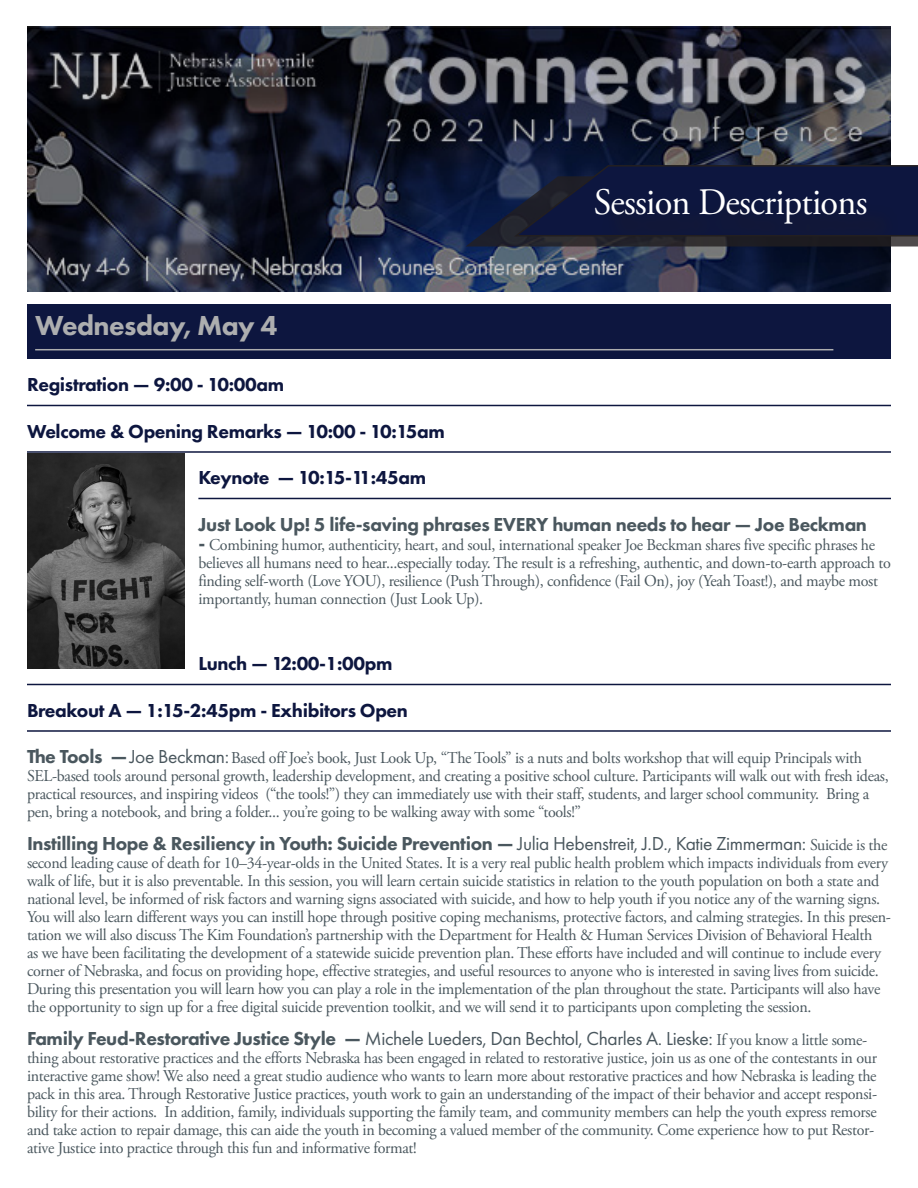
<style>
.page{position:relative;width:918px;height:1188px;background:#fff}
.page>*{position:absolute;margin:0;border:0;box-sizing:border-box;transform-origin:0 0}
.t1{font:37.35px "Adobe Garamond Pro";letter-spacing:-.02em;color:#fff}
.t2{font:800 28.5px "Futura PT";letter-spacing:-.02em;color:#adaeaf}
.t3{font:800 19.5px "Futura PT";letter-spacing:-.02em;color:#4a575e}
.t4{font:800 19.5px "Futura PT";letter-spacing:-.02em;color:#0d163f}
.t5{font:19.5px "Futura PT";letter-spacing:-.02em;color:#4a575e}
.t6{font:16.5px/18px "Adobe Garamond Pro";letter-spacing:-.02em;color:#4a575e}
.s1{font-family:"Futura PT";font-weight:800;font-size:19.5px}
.s2{font-family:"Futura PT";font-size:19.5px}
.s3{font-weight:400}
.s4{font-family:"Adobe Garamond Pro";font-weight:400;font-size:16.5px}
.s5{font-weight:800}
.s6{font-family:"Adobe Garamond Pro";font-size:16.5px}
</style>
<div class="page">
<img style="left:27px;top:27px;width:864px;height:265px">
<svg style="left:465px;top:164px;width:453px;height:83px;background:#141d3d"></svg>
<hr style="left:27px;top:405px;width:864px;height:1px;background:#0d163f">
<hr style="left:27px;top:451px;width:864px;height:2px;background:#0d163f">
<hr style="left:198px;top:498px;width:693px;height:1px;background:#0d163f">
<hr style="left:27px;top:684px;width:864px;height:1px;background:#0d163f">
<hr style="left:27px;top:730px;width:864px;height:2px;background:#0d163f">
<img style="left:27px;top:454px;width:158px;height:214px">
<div style="left:601px;top:193px;width:298px;height:64px;background:#231f20;opacity:.75"></div>
<div style="left:27px;top:304px;width:864px;height:54px;background:#0d163f"></div>
<hr style="left:35px;top:349px;width:798px;height:1px;background:#adaeaf">
<p class="t2" style="left:35px;top:308px;width:244px">Wednesday, May 4</p>
<p class="t1" style="left:594px;top:180px;width:275px">Session Descriptions</p>
<p class="t4" style="left:27px;top:373px;width:259px">Registration — 9:00 - 10:00am</p>
<p class="t4" style="left:27px;top:419px;width:420px">Welcome &amp; Opening Remarks — 10:00 - 10:15am</p>
<p class="t4" style="left:198px;top:466px;width:229px">Keynote — 10:15-11:45am</p>
<p class="t3" style="left:198px;top:512px;width:670px">Just Look Up! 5 life-saving phrases EVERY human needs to hear — Joe Beckman</p>
<p class="t6" style="left:198px;top:537px;width:694px"><span class="s1">-</span> Combining humor, authenticity, heart, and soul, international speaker Joe Beckman shares five specific phrases he believes all humans need to hear...especially today. The result is a refreshing, authentic, and down-to-earth approach to finding self-worth (Love YOU), resilience (Push Through), confidence (Fail On), joy (Yeah Toast!), and maybe most importantly, human connection (Just Look Up).</p>
<p class="t4" style="left:198px;top:652px;width:196px">Lunch — 12:00-1:00pm</p>
<p class="t4" style="left:27px;top:698px;width:382px">Breakout A — 1:15-2:45pm - Exhibitors Open</p>
<p class="t6" style="left:27px;top:750px;width:863px"><span class="s1">The Tools —</span><span class="s2">Joe Beckman:</span>Based off Joe’s book, Just Look Up, “The Tools” is a nuts and bolts workshop that will equip Principals with SEL-based tools around personal growth, leadership development, and creating a positive school culture. Participants will walk out with fresh ideas, practical resources, and inspiring videos (“the tools!”) they can immediately use with their staff, students, and larger school community. Bring a pen, bring a notebook, and bring a folder... you’re going to be walking away with some “tools!”</p>
<p class="t3" style="left:27px;top:832px;width:862px">Instilling Hope &amp; Resiliency in Youth: Suicide Prevention — <span class="s3">Julia Hebenstreit, J.D., Katie Zimmerman:</span> <span class="s4">Suicide is the</span></p>
<p class="t6" style="left:27px;top:855px;width:866px">second leading cause of death for 10–34-year-olds in the United States. It is a very real public health problem which impacts individuals from every walk of life, but it is also preventable. In this session, you will learn certain suicide statistics in relation to the youth population on both a state and national level, be informed of risk factors and warning signs associated with suicide, and how to help youth if you notice any of the warning signs.<br>You will also learn different ways you can instill hope through positive coping mechanisms, protective factors, and calming strategies. In this presen&shy;tation we will also discuss The Kim Foundation’s partnership with the Department for Health &amp; Human Services Division of Behavioral Health<br>as we have been facilitating the development of a statewide suicide prevention plan. These efforts have included and will continue to include every corner of Nebraska, and focus on providing hope, effective strategies, and useful resources to anyone who is interested in saving lives from suicide.<br>During this presentation you will learn how you can play a role in the implementation of the plan throughout the state. Participants will also have the opportunity to sign up for a free digital suicide prevention toolkit, and we will send it to participants upon completing the session.</p>
<p class="t5" style="left:27px;top:1027px;width:842px"><span class="s5">Family Feud-Restorative Justice Style —</span> Michele Lueders, Dan Bechtol, Charles A. Lieske: <span class="s6">If you know a little some-</span></p>
<p class="t6" style="left:27px;top:1050px;width:852px">thing about restorative practices and the efforts Nebraska has been engaged in related to restorative justice, join us as one of the contestants in our interactive game show! We also need a great studio audience who wants to learn more about restorative practices and how Nebraska is leading the pack in this area. Through Restorative Justice practices, youth work to gain an understanding of the impact of their behavior and accept responsi&shy;bility for their actions. In addition, family, individuals supporting the family team, and community members can help the youth express remorse and take action to repair damage, this can aide the youth in becoming a valued member of the community. Come experience how to put Restor&shy;ative Justice into practice through this fun and informative format!</p>
</div>
